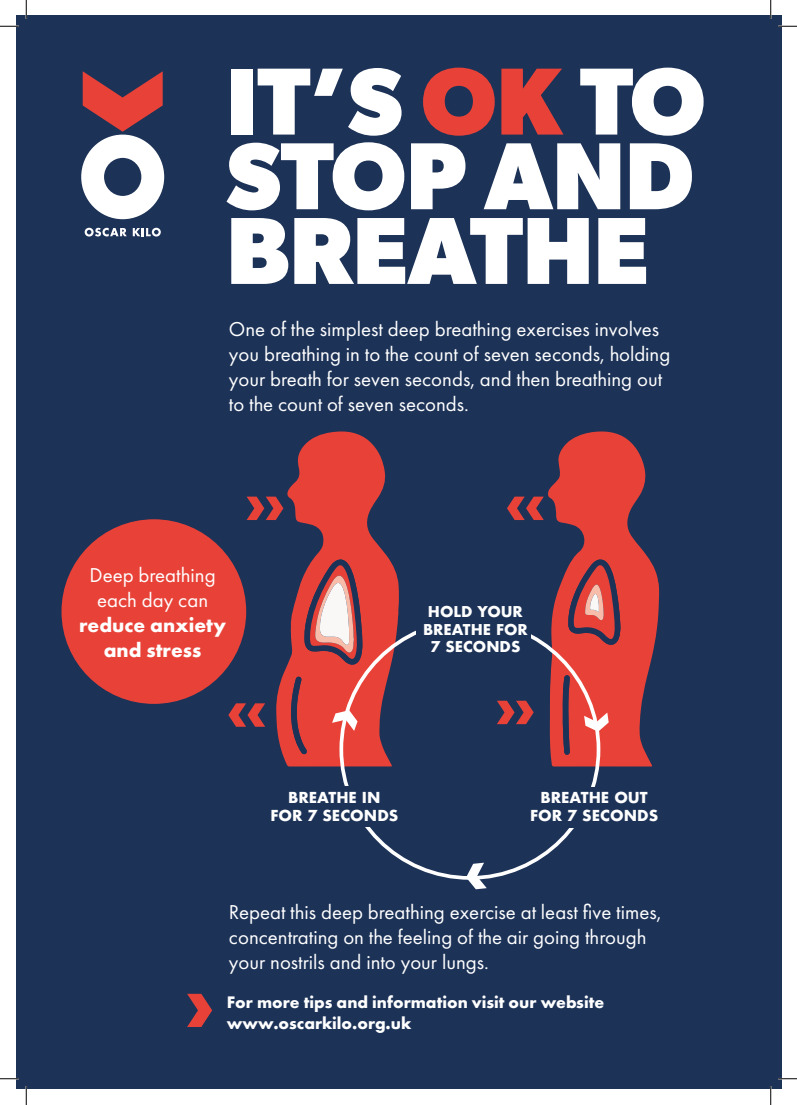
<style>
.page{position:relative;width:797px;height:1105px;background:#fff}
.page>*{position:absolute;margin:0;border:0;box-sizing:border-box;transform-origin:0 0}
.t1{font:700 95.5px/74.6px "Gibson";color:#fff}
.t2{font:20.88px/25px "Futura PT";color:#fff}
.t3{font:700 20.88px "Futura PT";color:#fff}
.t4{font:700 17.38px/20.9px "Futura PT";color:#fff}
.t5{font:700 14.75px "Futura";color:#fff}
.t6{font:700 14.5px/17.5px "Futura";color:#fff;text-align:center}
.s1{color:#e84238}
</style>
<div class="page">
<div style="left:16px;top:16px;width:765px;height:1073px;background:#1c3257"></div>
<svg style="left:85px;top:228px;width:42px;height:9px"></svg>
<svg style="left:133px;top:228px;width:28px;height:9px"></svg>
<svg style="left:81px;top:71px;width:83px;height:148px"></svg>
<svg style="left:547px;top:431px;width:112px;height:335px;fill:#e84238"></svg>
<svg style="left:276px;top:431px;width:123px;height:335px;fill:#e84238"></svg>
<svg style="left:562px;top:675px;width:8px;height:80px"></svg>
<svg style="left:291px;top:676px;width:16px;height:79px"></svg>
<svg style="left:568px;top:559px;width:52px;height:88px"></svg>
<svg style="left:304px;top:558px;width:58px;height:108px"></svg>
<svg style="left:246px;top:497px;width:37px;height:23px"></svg>
<svg style="left:497px;top:701px;width:36px;height:23px"></svg>
<svg style="left:507px;top:497px;width:37px;height:23px"></svg>
<svg style="left:228px;top:703px;width:37px;height:24px"></svg>
<svg style="left:332px;top:710px;width:25px;height:21px"></svg>
<svg style="left:584px;top:712px;width:24px;height:20px"></svg>
<svg style="left:467px;top:863px;width:20px;height:26px"></svg>
<div style="left:61px;top:519px;width:185px;height:185px;background:#e84238;border-radius:50%"></div>
<svg style="left:187px;top:994px;width:25px;height:33px"></svg>
<svg style="left:0;top:25px;width:19px;height:2px"></svg>
<svg style="left:778px;top:25px;width:19px;height:2px"></svg>
<svg style="left:0;top:1078px;width:19px;height:1px"></svg>
<svg style="left:778px;top:1078px;width:19px;height:1px"></svg>
<svg style="left:25px;top:0;width:2px;height:19px"></svg>
<svg style="left:25px;top:1086px;width:2px;height:19px"></svg>
<svg style="left:770px;top:0;width:1px;height:19px"></svg>
<svg style="left:770px;top:1086px;width:1px;height:19px"></svg>
<p class="t1" style="left:226px;top:62px;width:480px">IT’S <span class="s1">OK</span> TO<br>STOP AND<br>BREATHE</p>
<p class="t2" style="left:229px;top:316px;width:443px">One of the simplest deep breathing exercises involves you breathing in to the count of seven seconds, holding your breath for seven seconds, and then breathing out to the count of seven seconds.</p>
<p class="t2" style="left:90px;top:562px;width:127px">Deep breathing</p>
<p class="t2" style="left:97px;top:587px;width:113px">each day can</p>
<p class="t3" style="left:79px;top:611px;width:148px">reduce anxiety</p>
<p class="t3" style="left:104px;top:636px;width:99px">and stress</p>
<p class="t6" style="left:423px;top:603px;width:106px">HOLD YOUR<br>BREATHE FOR<br>7 SECONDS</p>
<p class="t5" style="left:288px;top:787px;width:94px">BREATHE IN</p>
<p class="t5" style="left:270px;top:805px;width:130px">FOR 7 SECONDS</p>
<p class="t5" style="left:540px;top:787px;width:109px">BREATHE OUT</p>
<p class="t5" style="left:530px;top:805px;width:130px">FOR 7 SECONDS</p>
<p class="t2" style="left:229px;top:900px;width:434px">Repeat this deep breathing exercise at least five times, concentrating on the feeling of the air going through your nostrils and into your lungs.</p>
<p class="t4" style="left:227px;top:991px;width:379px">For more tips and information visit our website www.oscarkilo.org.uk</p>
</div>
